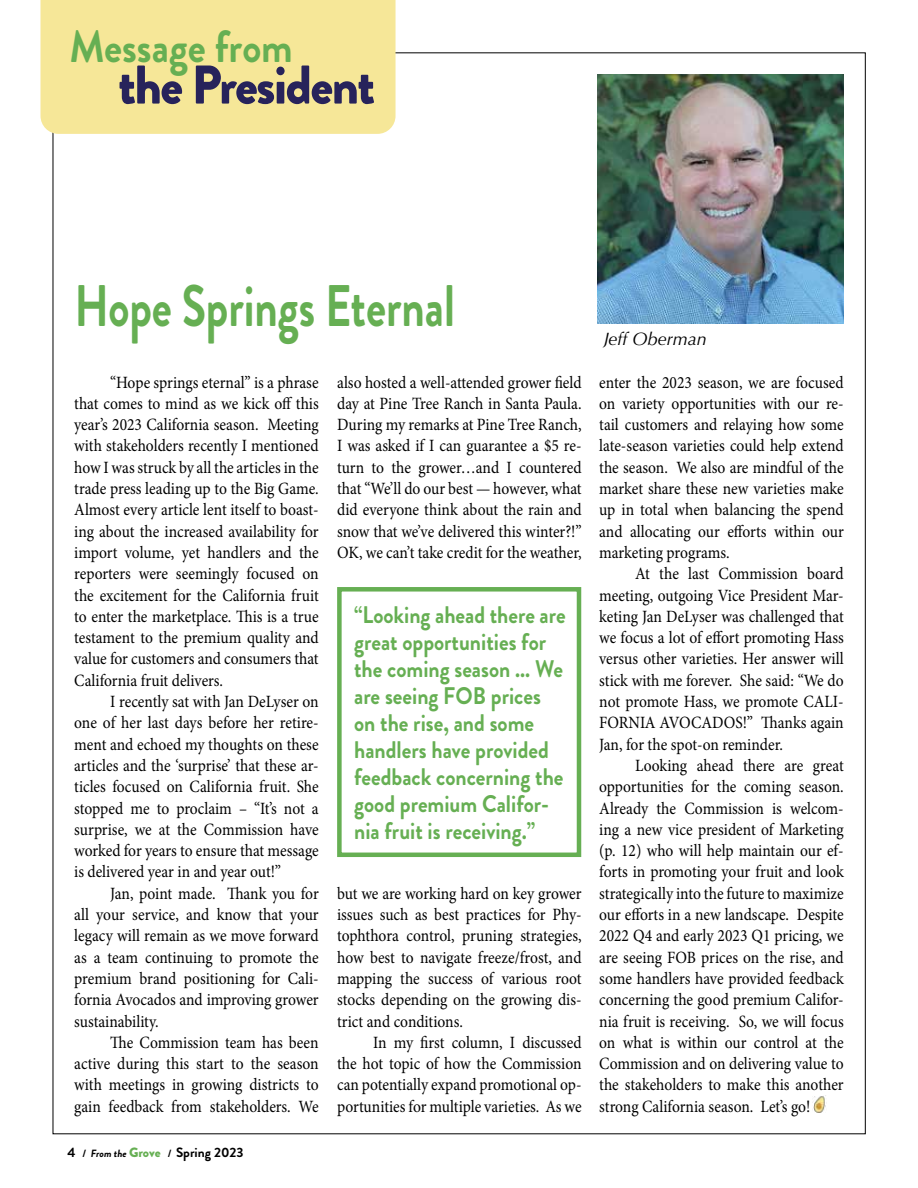
<style>
.page{position:relative;width:918px;height:1188px;background:#fff}
.page>*{position:absolute;margin:0;border:0;box-sizing:border-box;transform-origin:0 0}
.t1{font:700 58.5px "Brandon Grotesque";color:#66af53;scale:.77 1}
.t2{font:900 54.3px "Brandon Grotesque";letter-spacing:-.03em;color:#27235b;scale:.95 1}
.t3{font:700 45px "Brandon Grotesque";color:#66af53;scale:.9 1}
.t4{font:700 24px/27px "Brandon Grotesque";color:#66af53;scale:.9 1}
.t5{font:italic 18px "Optima";color:#000}
.t6{font:17.25px/21.3px "Minion Pro";letter-spacing:-.005em;color:#000;text-align:justify;scale:.9 1}
.t7{font:700 13.5px "Brandon Grotesque";color:#000}
.s1{font-size:10.5px}
.s2{font-style:italic;font-size:10.5px}
.s3{font-weight:900;color:#66af53}
</style>
<div class="page">
<div style="left:40px;top:0;width:356px;height:134px;background:#f6e798"></div>
<img style="left:812px;top:1096px;width:14px;height:17px">
<img style="left:598px;top:74px;width:246px;height:250px">
<div style="left:337px;top:587px;width:244px;height:270px;border:4px solid #66af53"></div>
<h3 class="t3" style="left:69px;top:15px;width:250px">Message from</h3>
<h2 class="t2" style="left:118px;top:46px;width:272px">the President</h2>
<h1 class="t1" style="left:75px;top:265px;width:495px">Hope Springs Eternal</h1>
<p class="t6" style="left:74px;top:372px;width:273px;text-indent:36px">“Hope springs eternal” is a phrase that comes to mind as we kick off this year’s 2023 California season. Meeting with stakeholders recently I mentioned how I was struck by all the articles in the trade press leading up to the Big Game.<br>Almost every article lent itself to boast&shy;ing about the increased availability for import volume, yet handlers and the reporters were seemingly focused on the excitement for the California fruit to enter the marketplace. This is a true testament to the premium quality and value for customers and consumers that California fruit delivers.</p>
<p class="t6" style="left:74px;top:691px;width:273px;text-indent:36px">I recently sat with Jan DeLyser on one of her last days before her retire&shy;ment and echoed my thoughts on these articles and the ‘surprise’ that these ar&shy;ticles focused on California fruit. She stopped me to proclaim – “It’s not a surprise, we at the Commission have worked for years to ensure that message is delivered year in and year out!”</p>
<p class="t6" style="left:74px;top:883px;width:273px;text-indent:36px">Jan, point made. Thank you for all your service, and know that your legacy will remain as we move forward as a team continuing to promote the premium brand positioning for Cali&shy;fornia Avocados and improving grower sustainability.</p>
<p class="t6" style="left:74px;top:1032px;width:273px;text-indent:36px">The Commission team has been active during this start to the season with meetings in growing districts to gain feedback from stakeholders. We</p>
<p class="t7" style="left:68px;top:1143px;width:178px">4 <span class="s1">/</span> <span class="s2">From the</span> <span class="s3">Grove</span> <span class="s1">/</span> Spring 2023</p>
<p class="t6" style="left:337px;top:371px;width:273px">also hosted a well-attended grower field day at Pine Tree Ranch in Santa Paula.<br>During my remarks at Pine Tree Ranch, I was asked if I can guarantee a $5 re&shy;turn to the grower…and I countered that “We’ll do our best — however, what did everyone think about the rain and snow that we’ve delivered this winter?!” OK, we can’t take credit for the weather,</p>
<h3 class="t4" style="left:354px;top:602px;width:237px">“Looking ahead there are great opportunities for the coming season ... We are seeing FOB prices on the rise, and some handlers have provided feedback concerning the good premium Califor&shy;nia fruit is receiving.”</h3>
<p class="t6" style="left:337px;top:883px;width:273px">but we are working hard on key grower issues such as best practices for Phy&shy;tophthora control, pruning strategies, how best to navigate freeze/frost, and mapping the success of various root stocks depending on the growing dis&shy;trict and conditions.</p>
<p class="t6" style="left:337px;top:1032px;width:273px;text-indent:36px">In my first column, I discussed the hot topic of how the Commission can potentially expand promotional op&shy;portunities for multiple varieties. As we</p>
<p class="t5" style="left:604px;top:328px;width:105px">Jeff Oberman</p>
<p class="t6" style="left:599px;top:371px;width:273px">enter the 2023 season, we are focused on variety opportunities with our re&shy;tail customers and relaying how some late-season varieties could help extend the season. We also are mindful of the market share these new varieties make up in total when balancing the spend and allocating our efforts within our marketing programs.</p>
<p class="t6" style="left:599px;top:563px;width:273px;text-indent:36px">At the last Commission board meeting, outgoing Vice President Mar&shy;keting Jan DeLyser was challenged that we focus a lot of effort promoting Hass versus other varieties. Her answer will stick with me forever. She said: “We do not promote Hass, we promote CALI-FORNIA AVOCADOS!” Thanks again Jan, for the spot-on reminder.</p>
<p class="t6" style="left:599px;top:755px;width:273px;text-indent:36px">Looking ahead there are great opportunities for the coming season.<br>Already the Commission is welcom&shy;ing a new vice president of Marketing (p. 12) who will help maintain our ef&shy;forts in promoting your fruit and look strategically into the future to maximize our efforts in a new landscape. Despite 2022 Q4 and early 2023 Q1 pricing, we are seeing FOB prices on the rise, and some handlers have provided feedback concerning the good premium Califor&shy;nia fruit is receiving. So, we will focus on what is within our control at the Commission and on delivering value to the stakeholders to make this another strong California season. Let’s go!</p>
</div>
